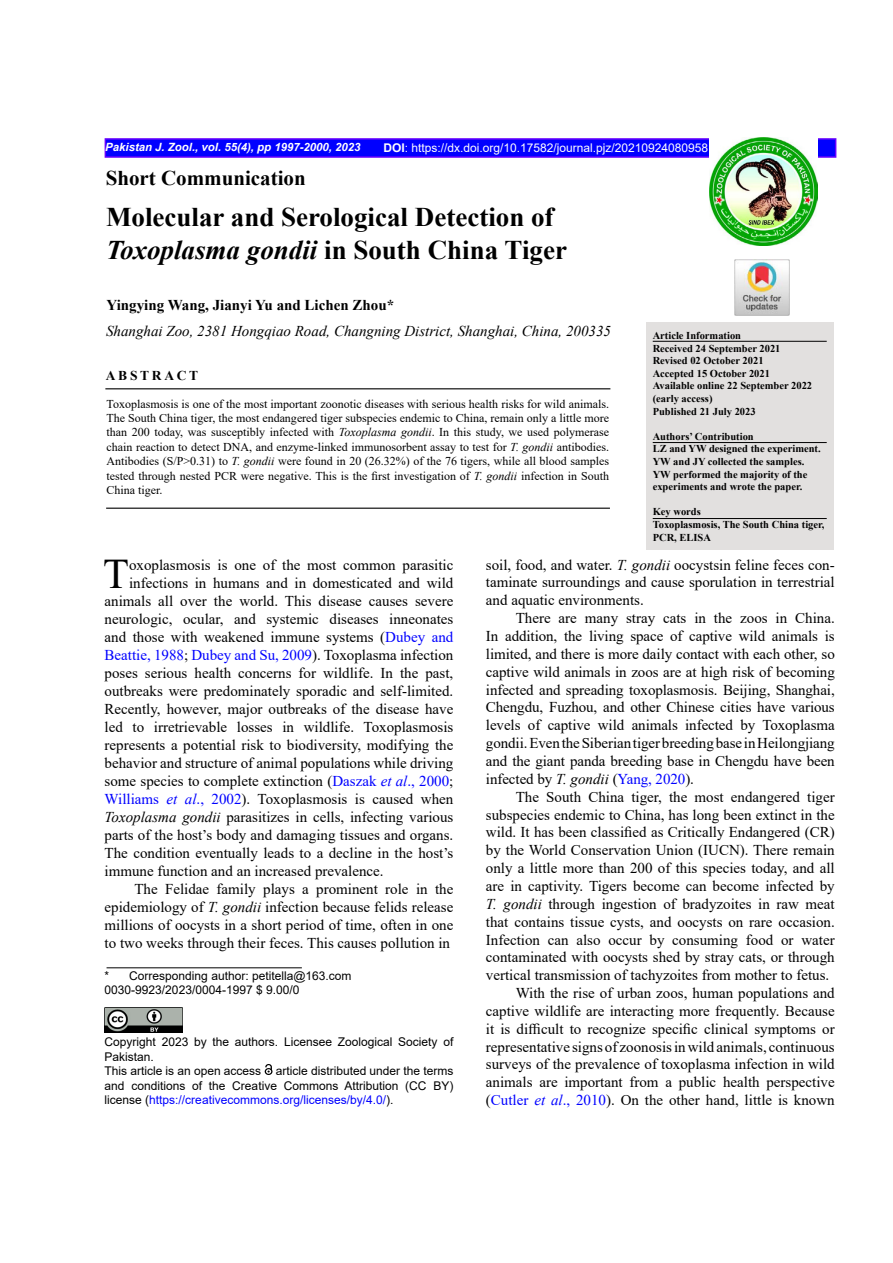
<style>
.page{position:relative;width:893px;height:1263px;background:#fff}
.page>*{position:absolute;margin:0;border:0;box-sizing:border-box;transform-origin:0 0}
.t1{font:42.15px "Times New Roman";color:#000}
.t2{font:700 27px/32.4px "Times New Roman";color:#000}
.t3{font:700 21px "Times New Roman";color:#000}
.t4{font:15px/17.9px "Times New Roman";color:#000;text-align:justify}
.t5{font:italic 15px "Times New Roman";color:#000}
.t6{font:15px "Times New Roman";color:#00f}
.t7{font:700 15px "Times New Roman";color:#000}
.t8{font:700 13.5px "Times New Roman";letter-spacing:.2em;color:#000}
.t9{font:12px/14.4px "Times New Roman";color:#000;text-align:justify}
.t10{font:12px/14.4px "Arial";color:#000}
.t11{font:12px "Arial";color:#fff}
.t12{font:italic 700 11.4px "Arial";color:#fff}
.t13{font:700 10.5px/12.6px "Times New Roman";color:#000}
.s1{font-weight:700}
.s2{font-style:italic}
.s3{color:#00f}
.s4{color:#000}
.s5{font-style:italic;color:#00f}
</style>
<div class="page">
<div style="left:105px;top:138px;width:731px;height:20px;background:#00f;border:2px solid #60f"></div>
<img style="left:709px;top:138px;width:108px;height:108px">
<div style="left:646px;top:322px;width:187px;height:228px;background:#e2e0df"></div>
<hr style="left:653px;top:442px;width:174px;height:1px;background:#000">
<hr style="left:105px;top:388px;width:505px;height:1px;background:#000">
<hr style="left:106px;top:508px;width:504px;height:1px;background:#000">
<hr style="left:653px;top:341px;width:174px;height:1px;background:#000">
<img style="left:105px;top:1007px;width:77px;height:25px">
<svg style="left:265px;top:1064px;width:7px;height:11px"></svg>
<hr style="left:107px;top:967px;width:195px;height:1px;background:#000">
<hr style="left:653px;top:518px;width:174px;height:1px;background:#000">
<img style="left:734px;top:260px;width:56px;height:55px">
<p class="t12" style="left:105px;top:139px;width:257px">Pakistan J. Zool., vol. 55(4), pp 1997-2000, 2023</p>
<p class="t11" style="left:383px;top:139px;width:326px"><span class="s1">DOI</span>: https://dx.doi.org/10.17582/journal.pjz/20210924080958</p>
<h3 class="t3" style="left:106px;top:163px;width:202px">Short Communication</h3>
<h2 class="t2" style="left:106px;top:200px;width:462px">Molecular and Serological Detection of<br><span class="s2">Toxoplasma gondii</span> in South China Tiger</h2>
<p class="t7" style="left:106px;top:294px;width:289px">Yingying Wang, Jianyi Yu and Lichen Zhou*</p>
<p class="t5" style="left:106px;top:321px;width:507px">Shanghai Zoo, 2381 Hongqiao Road, Changning District, Shanghai, China, 200335</p>
<p class="t13" style="left:653px;top:329px;width:161px">Article Information<br>Received 24 September 2021<br>Revised 02 October 2021<br>Accepted 15 October 2021<br>Available online 22 September 2022 (early access)<br>Published 21 July 2023</p>
<p class="t13" style="left:653px;top:430px;width:170px">Authors’ Contribution<br>LZ and YW designed the experiment.<br>YW and JY collected the samples.<br>YW performed the majority of the experiments and wrote the paper.</p>
<p class="t13" style="left:653px;top:505px;width:173px">Key words<br>Toxoplasmosis, The South China tiger,<br>PCR, ELISA</p>
<p class="t8" style="left:106px;top:366px;width:94px">ABSTRACT</p>
<p class="t9" style="left:107px;top:396px;width:504px">Toxoplasmosis is one of the most important zoonotic diseases with serious health risks for wild animals.<br>The South China tiger, the most endangered tiger subspecies endemic to China, remain only a little more than 200 today, was susceptibly infected with <span class="s2">Toxoplasma gondii</span>. In this study, we used polymerase chain reaction to detect DNA, and enzyme-linked immunosorbent assay to test for <span class="s2">T. gondii</span> antibodies.<br>Antibodies (S/P&gt;0.31) to <span class="s2">T. gondii</span> were found in 20 (26.32%) of the 76 tigers, while all blood samples tested through nested PCR were negative. This is the first investigation of <span class="s2">T. gondii</span> infection in South China tiger.</p>
<h1 class="t1" style="left:103px;top:544px;width:27px">T</h1>
<p class="t4" style="left:129px;top:555px;width:326px">oxoplasmosis is one of the most common parasitic</p>
<p class="t4" style="left:129px;top:573px;width:326px">infections in humans and in domesticated and wild</p>
<p class="t4" style="left:105px;top:591px;width:350px">animals all over the world. This disease causes severe</p>
<p class="t4" style="left:105px;top:609px;width:350px">neurologic, ocular, and systemic diseases inneonates</p>
<p class="t4" style="left:105px;top:627px;width:350px">and those with weakened immune systems (<span class="s3">Dubey and</span></p>
<p class="t6" style="left:105px;top:644px;width:350px">Beattie, 1988<span class="s4">;</span> Dubey and Su, 2009<span class="s4">). Toxoplasma infection</span></p>
<p class="t4" style="left:105px;top:663px;width:350px">poses serious health concerns for wildlife. In the past,</p>
<p class="t4" style="left:105px;top:681px;width:350px">outbreaks were predominately sporadic and self-limited.</p>
<p class="t4" style="left:105px;top:699px;width:350px">Recently, however, major outbreaks of the disease have</p>
<p class="t4" style="left:105px;top:717px;width:350px">led to irretrievable losses in wildlife. Toxoplasmosis</p>
<p class="t4" style="left:105px;top:735px;width:350px">represents a potential risk to biodiversity, modifying the</p>
<p class="t4" style="left:105px;top:753px;width:350px">behavior and structure of animal populations while driving</p>
<p class="t4" style="left:105px;top:771px;width:350px">some species to complete extinction (<span class="s3">Daszak</span> <span class="s5">et al</span><span class="s3">., 2000</span>;</p>
<p class="t4" style="left:105px;top:789px;width:350px"><span class="s3">Williams</span> <span class="s5">et al</span><span class="s3">., 2002</span>). Toxoplasmosis is caused when</p>
<p class="t4" style="left:105px;top:807px;width:350px"><span class="s2">Toxoplasma gondii</span> parasitizes in cells, infecting various</p>
<p class="t4" style="left:105px;top:825px;width:350px">parts of the host’s body and damaging tissues and organs.</p>
<p class="t4" style="left:105px;top:843px;width:350px">The condition eventually leads to a decline in the host’s</p>
<p class="t4" style="left:105px;top:861px;width:281px">immune function and an increased prevalence.</p>
<p class="t4" style="left:134px;top:879px;width:321px">The Felidae family plays a prominent role in the</p>
<p class="t4" style="left:105px;top:897px;width:350px">epidemiology of <span class="s2">T. gondii</span> infection because felids release</p>
<p class="t4" style="left:105px;top:915px;width:350px">millions of oocysts in a short period of time, often in one</p>
<p class="t4" style="left:105px;top:933px;width:347px">to two weeks through their feces. This causes pollution in</p>
<p class="t10" style="left:105px;top:968px;width:248px">* Corresponding author: petitella@163.com<br>0030-9923/2023/0004-1997 $ 9.00/0</p>
<p class="t10" style="left:105px;top:1035px;width:350px">Copyright 2023 by the authors. Licensee Zoological Society of Pakistan.<br>This article is an open access article distributed under the terms and conditions of the Creative Commons Attribution (CC BY) license (<span class="s3">https://creativecommons.org/licenses/by/4.0/</span>).</p>
<p class="t4" style="left:486px;top:555px;width:350px">soil, food, and water. <span class="s2">T. gondii</span> oocystsin feline feces con&shy;taminate surroundings and cause sporulation in terrestrial and aquatic environments.</p>
<p class="t4" style="left:486px;top:609px;width:350px;text-indent:30px">There are many stray cats in the zoos in China.<br>In addition, the living space of captive wild animals is limited, and there is more daily contact with each other, so captive wild animals in zoos are at high risk of becoming infected and spreading toxoplasmosis. Beijing, Shanghai, Chengdu, Fuzhou, and other Chinese cities have various levels of captive wild animals infected by Toxoplasma gondii. Even the Siberian tiger breeding base in Heilongjiang and the giant panda breeding base in Chengdu have been infected by <span class="s2">T. gondii</span> (<span class="s3">Yang, 2020</span>).</p>
<p class="t4" style="left:516px;top:787px;width:321px">The South China tiger, the most endangered tiger</p>
<p class="t4" style="left:486px;top:805px;width:350px">subspecies endemic to China, has long been extinct in the</p>
<p class="t4" style="left:486px;top:823px;width:350px">wild. It has been classified as Critically Endangered (CR)</p>
<p class="t4" style="left:486px;top:841px;width:350px">by the World Conservation Union (IUCN). There remain</p>
<p class="t4" style="left:486px;top:859px;width:350px">only a little more than 200 of this species today, and all</p>
<p class="t4" style="left:486px;top:876px;width:350px">are in captivity. Tigers become can become infected by</p>
<p class="t4" style="left:486px;top:894px;width:350px"><span class="s2">T. gondii</span> through ingestion of bradyzoites in raw meat</p>
<p class="t4" style="left:486px;top:912px;width:350px">that contains tissue cysts, and oocysts on rare occasion.</p>
<p class="t4" style="left:486px;top:930px;width:350px">Infection can also occur by consuming food or water</p>
<p class="t4" style="left:486px;top:948px;width:350px">contaminated with oocysts shed by stray cats, or through</p>
<p class="t4" style="left:486px;top:966px;width:345px">vertical transmission of tachyzoites from mother to fetus.</p>
<p class="t4" style="left:516px;top:984px;width:321px">With the rise of urban zoos, human populations and</p>
<p class="t4" style="left:486px;top:1001px;width:350px">captive wildlife are interacting more frequently. Because</p>
<p class="t4" style="left:486px;top:1019px;width:350px">it is difficult to recognize specific clinical symptoms or</p>
<p class="t4" style="left:486px;top:1037px;width:350px">representative signs of zoonosis in wild animals, continuous</p>
<p class="t4" style="left:486px;top:1055px;width:350px">surveys of the prevalence of toxoplasma infection in wild</p>
<p class="t4" style="left:486px;top:1073px;width:350px">animals are important from a public health perspective</p>
<p class="t4" style="left:486px;top:1091px;width:350px">(<span class="s3">Cutler</span> <span class="s5">et al</span><span class="s3">., 2010</span>). On the other hand, little is known</p>
</div>
